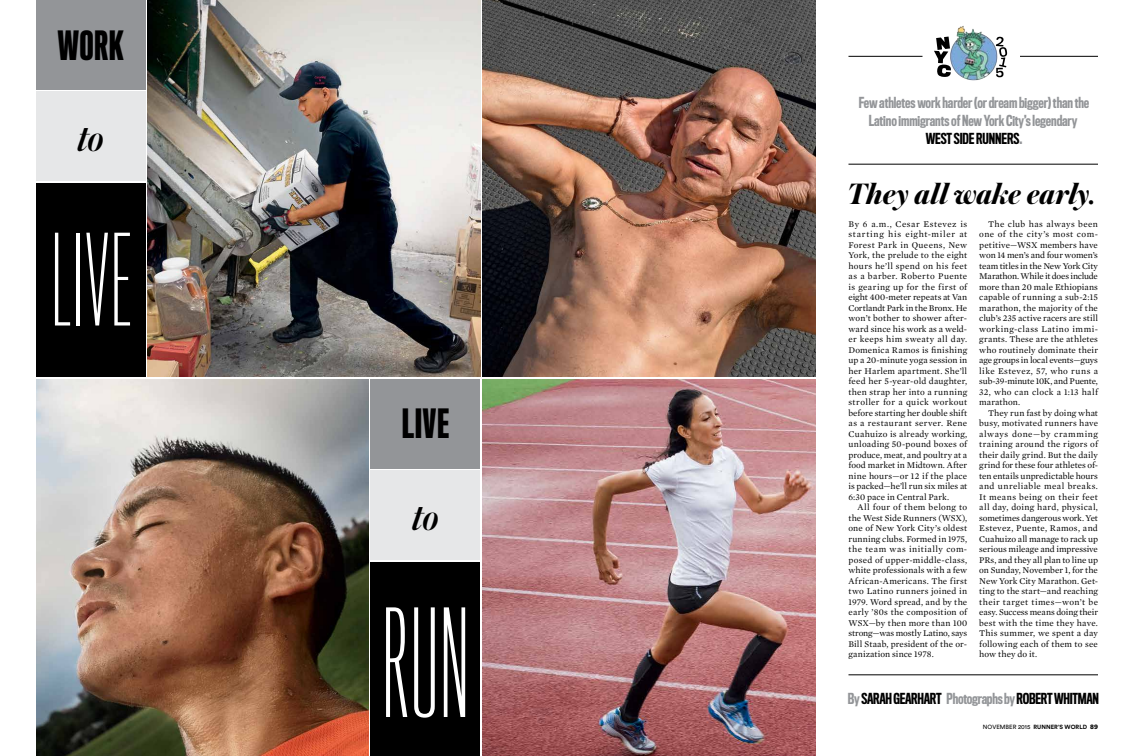
<style>
.page{position:relative;width:1134px;height:756px;background:#fff}
.page>*{position:absolute;margin:0;border:0;box-sizing:border-box;transform-origin:0 0}
.t1{font:100 137px "Titling Gothic FB Skyline";color:#fff}
.t2{font:100 116px "Titling Gothic FB Skyline";color:#fff}
.t3{font:italic 500 40px "Austin";color:#000}
.t4{font:500 37px "Titling Gothic FB Skyline";letter-spacing:.025em;color:#000}
.t5{font:italic 700 31px "Austin";color:#000}
.t6{font:500 14px/18px "Titling Gothic FB Comp";letter-spacing:-.01em;color:#939598;text-align:center}
.t7{font:500 14px "Titling Gothic FB Comp";letter-spacing:-.02em;color:#000}
.t8{font:9px/10.5px "Mercury Text G1";letter-spacing:.01em;color:#000;text-align:justify}
.t9{font:700 6px "Circular Std";letter-spacing:.01em;color:#000}
.s1{color:#000}
.s2{color:#939598}
.s3{font-weight:400}
.s4{font-weight:900;font-size:6.8px}
</style>
<div class="page">
<hr style="left:848px;top:56px;width:74px;height:1px;background:#000">
<img style="left:482px;top:379px;width:333px;height:377px">
<div style="left:36px;top:183px;width:110px;height:194px;background:#000"></div>
<div style="left:36px;top:92px;width:110px;height:89px;background:#e6e7e8"></div>
<div style="left:36px;top:0;width:110px;height:90px;background:#939598"></div>
<img style="left:148px;top:0;width:332px;height:377px">
<div style="left:371px;top:562px;width:109px;height:194px;background:#000"></div>
<div style="left:371px;top:471px;width:109px;height:89px;background:#e6e7e8"></div>
<div style="left:371px;top:379px;width:109px;height:90px;background:#939598"></div>
<img style="left:482px;top:0;width:333px;height:377px">
<img style="left:36px;top:379px;width:333px;height:377px">
<hr style="left:848px;top:164px;width:250px;height:1px;background:#000">
<hr style="left:1020px;top:56px;width:78px;height:1px;background:#000">
<hr style="left:848px;top:675px;width:250px;height:1px;background:#000">
<img style="left:945px;top:26px;width:63px;height:55px">
<svg style="left:934px;top:37px;width:17px;height:40px"></svg>
<svg style="left:996px;top:37px;width:11px;height:40px"></svg>
<h3 class="t4" style="left:58px;top:24px;width:67px">WORK</h3>
<h3 class="t3" style="left:77px;top:111px;width:28px">to</h3>
<h2 class="t2" style="left:51px;top:214px;width:80px">LIVE</h2>
<h3 class="t4" style="left:402px;top:402px;width:48px">LIVE</h3>
<h3 class="t3" style="left:412px;top:490px;width:28px">to</h3>
<h1 class="t1" style="left:382px;top:585px;width:89px">RUN</h1>
<h3 class="t6" style="left:859px;top:94px;width:232px">Few athletes work harder (or dream bigger) than the<br>Latino immigrants of New York City’s legendary<br><span class="s1">West Side Runners</span>.</h3>
<h3 class="t5" style="left:848px;top:171px;width:249px">They all wake early.</h3>
<p class="t8" style="left:849px;top:218px;width:120px">By 6 a.m., Cesar Estevez is starting his eight-miler at Forest Park in Queens, New York, the prelude to the eight hours he’ll spend on his feet as a barber. Roberto Puente is gearing up for the first of eight 400-meter repeats at Van Cortlandt Park in the Bronx. He won’t bother to shower after&shy;ward since his work as a weld&shy;er keeps him sweaty all day.<br>Domenica Ramos is finishing up a 20-minute yoga session in her Harlem apartment. She’ll feed her 5-year-old daughter, then strap her into a running stroller for a quick workout before starting her double shift as a restaurant server. Rene Cuahuizo is already working, unloading 50-pound boxes of produce, meat, and poultry at a food market in Midtown. After nine hours—or 12 if the place is packed—he’ll run six miles at 6:30 pace in Central Park.</p>
<p class="t8" style="left:849px;top:501px;width:120px;text-indent:9px">All four of them belong to the West Side Runners (WSX), one of New York City’s oldest running clubs. Formed in 1975, the team was initially com&shy;posed of upper-middle-class, white professionals with a few African-Americans. The first two Latino runners joined in 1979. Word spread, and by the early ’80s the composition of WSX—by then more than 100 strong—was mostly Latino, says Bill Staab, president of the or&shy;ganization since 1978.</p>
<p class="t8" style="left:979px;top:218px;width:120px;text-indent:9px">The club has always been one of the city’s most com&shy;petitive—WSX members have won 14 men’s and four women’s team titles in the New York City Marathon. While it does include more than 20 male Ethiopians capable of running a sub-2:15 marathon, the majority of the club’s 235 active racers are still working-class Latino immi&shy;grants. These are the athletes who routinely dominate their age groups in local events—guys like Estevez, 57, who runs a sub-39-minute 10K, and Puente, 32, who can clock a 1:13 half marathon.</p>
<p class="t8" style="left:979px;top:407px;width:120px;text-indent:9px">They run fast by doing what busy, motivated runners have always done—by cramming training around the rigors of their daily grind. But the daily grind for these four athletes of&shy;ten entails unpredictable hours and unreliable meal breaks.<br>It means being on their feet all day, doing hard, physical, sometimes dangerous work. Yet Estevez, Puente, Ramos, and Cuahuizo all manage to rack up serious mileage and impressive PRs, and they all plan to line up on Sunday, November 1, for the New York City Marathon. Get&shy;ting to the start—and reaching their target times—won’t be easy. Success means doing their best with the time they have.<br>This summer, we spent a day following each of them to see how they do it.</p>
<h3 class="t7" style="left:848px;top:690px;width:252px"><span class="s2">By</span>Sarah Gearhart <span class="s2">Photographs by</span> Robert Whitman</h3>
<p class="t9" style="left:983px;top:723px;width:117px"><span class="s3">NOVEMBER 2015</span> RUNNER’S WORLD <span class="s4">89</span></p>
</div>
